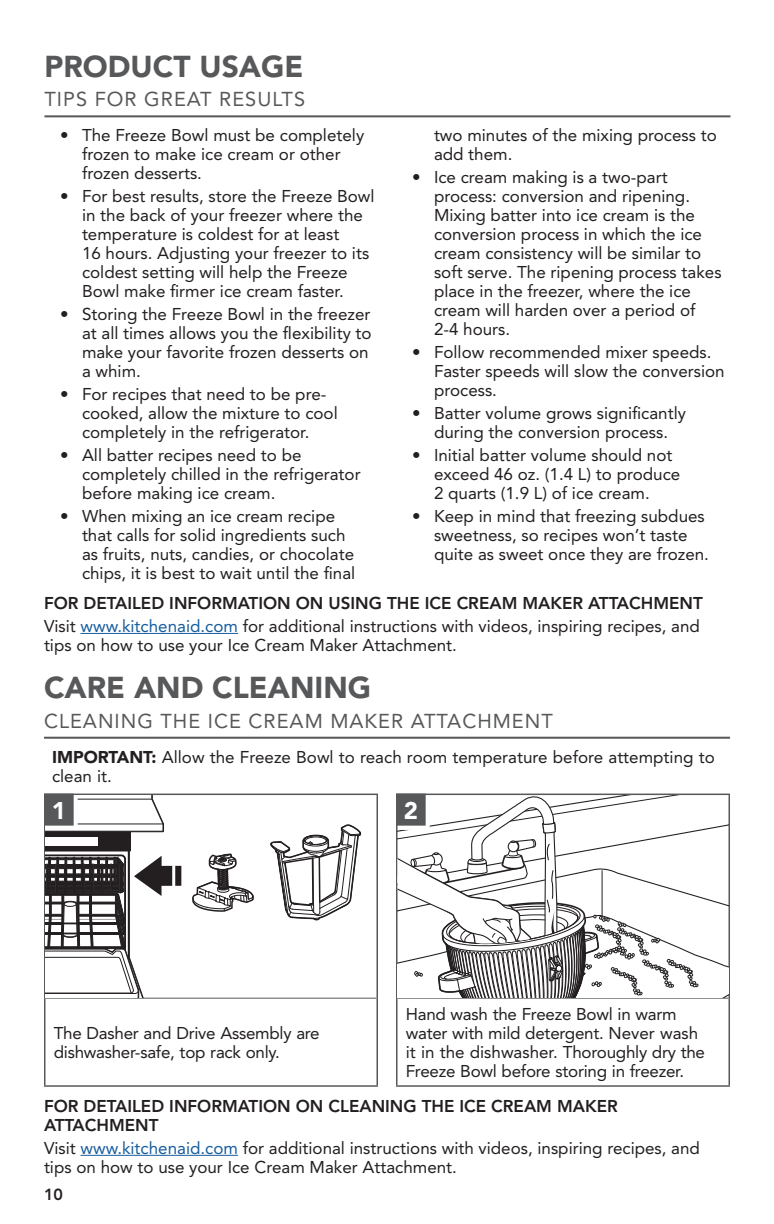
<style>
.page{position:relative;width:774px;height:1224px;background:#fff}
.page>*{position:absolute;margin:0;border:0;box-sizing:border-box;transform-origin:0 0}
.MAIN_Page_Header{font:900 30px "Avenir LT Std";color:#57585a}
.Step_Number___p{font:900 24px "Avenir LT Std";color:#fff}
.MAIN_Subhead{font:20px "Avenir LT Std";letter-spacing:.05em;color:#57585a}
.MAIN_Step_Copy{font:17px/19px "Avenir LT Std";color:#231f20}
.MAIN_Body{font:17px/19px "Avenir LT Std";color:#231f20}
.MAIN_Body-2{font:800 17px/19px "Avenir LT Std";color:#231f20}
.MAIN_NOTE_IMP_TIP{font:17px/19px "Avenir LT Std";color:#231f20}
.t1{font:800 16px "Avenir LT Std";color:#231f20}
.s1{color:#175d9e}
.s2{font-weight:900}
</style>
<div class="page">
<hr style="left:44px;top:115px;width:686px;height:2px;background:#57585a">
<hr style="left:80px;top:633px;width:158px;height:1px;background:#175d9e">
<hr style="left:44px;top:737px;width:686px;height:2px;background:#57585a">
<hr style="left:80px;top:1155px;width:158px;height:1px;background:#175d9e">
<hr style="left:44px;top:998px;width:2px;height:87px;background:#57585a">
<hr style="left:44px;top:1085px;width:334px;height:2px;background:#57585a">
<hr style="left:44px;top:794px;width:334px;height:1px;background:#57585a">
<hr style="left:44px;top:795px;width:2px;height:203px;background:#57585a">
<hr style="left:396px;top:794px;width:334px;height:1px;background:#57585a">
<hr style="left:729px;top:795px;width:1px;height:203px;background:#57585a">
<hr style="left:46px;top:998px;width:330px;height:1px;background:#57585a">
<hr style="left:398px;top:998px;width:331px;height:1px;background:#57585a">
<hr style="left:376px;top:795px;width:2px;height:203px;background:#57585a">
<hr style="left:396px;top:795px;width:2px;height:203px;background:#57585a">
<hr style="left:376px;top:998px;width:2px;height:87px;background:#57585a">
<hr style="left:396px;top:998px;width:2px;height:87px;background:#57585a">
<hr style="left:729px;top:998px;width:1px;height:87px;background:#57585a">
<hr style="left:396px;top:1085px;width:334px;height:2px;background:#57585a">
<svg style="left:46px;top:795px;width:330px;height:203px"></svg>
<svg style="left:270px;top:795px;width:92px;height:203px"></svg>
<svg style="left:191px;top:839px;width:64px;height:96px"></svg>
<svg style="left:398px;top:795px;width:331px;height:203px"></svg>
<div style="left:48px;top:798px;width:30px;height:32px;background:#fff"></div>
<div style="left:45px;top:794px;width:28px;height:31px;background:#57585a"></div>
<div style="left:44px;top:794px;width:30px;height:32px;border:2px solid #57585a"></div>
<div style="left:400px;top:798px;width:30px;height:32px;background:#fff"></div>
<div style="left:397px;top:794px;width:28px;height:31px;background:#57585a"></div>
<div style="left:396px;top:794px;width:30px;height:32px;border:2px solid #57585a"></div>
<p class="MAIN_Page_Header" style="left:44px;top:48px;width:260px">PRODUCT USAGE</p>
<p class="MAIN_Subhead" style="left:44px;top:88px;width:262px">TIPS FOR GREAT RESULTS</p>
<p class="MAIN_Step_Copy" style="left:82px;top:126px;width:284px;text-indent:-22px">• The Freeze Bowl must be completely frozen to make ice cream or other frozen desserts.</p>
<p class="MAIN_Step_Copy" style="left:82px;top:187px;width:294px;text-indent:-22px">• For best results, store the Freeze Bowl in the back of your freezer where the temperature is coldest for at least<br>16 hours. Adjusting your freezer to its coldest setting will help the Freeze Bowl make firmer ice cream faster.</p>
<p class="MAIN_Step_Copy" style="left:82px;top:305px;width:291px;text-indent:-22px">• Storing the Freeze Bowl in the freezer at all times allows you the flexibility to make your favorite frozen desserts on a whim.</p>
<p class="MAIN_Step_Copy" style="left:82px;top:385px;width:257px;text-indent:-22px">• For recipes that need to be pre&shy;cooked, allow the mixture to cool completely in the refrigerator.</p>
<p class="MAIN_Step_Copy" style="left:82px;top:446px;width:280px;text-indent:-22px">• All batter recipes need to be completely chilled in the refrigerator before making ice cream.</p>
<p class="MAIN_Step_Copy" style="left:82px;top:507px;width:275px;text-indent:-22px">• When mixing an ice cream recipe that calls for solid ingredients such as fruits, nuts, candies, or chocolate chips, it is best to wait until the final</p>
<p class="MAIN_Step_Copy" style="left:434px;top:126px;width:284px">two minutes of the mixing process to add them.</p>
<p class="MAIN_Step_Copy" style="left:434px;top:168px;width:289px;text-indent:-22px">• Ice cream making is a two-part process: conversion and ripening.<br>Mixing batter into ice cream is the conversion process in which the ice cream consistency will be similar to soft serve. The ripening process takes place in the freezer, where the ice cream will harden over a period of<br>2-4 hours.</p>
<p class="MAIN_Step_Copy" style="left:434px;top:343px;width:292px;text-indent:-22px">• Follow recommended mixer speeds.<br>Faster speeds will slow the conversion process.</p>
<p class="MAIN_Step_Copy" style="left:412px;top:404px;width:275px;text-align:center">• Batter volume grows significantly during the conversion process.</p>
<p class="MAIN_Step_Copy" style="left:434px;top:446px;width:248px;text-indent:-22px">• Initial batter volume should not exceed 46 oz. (1.4 L) to produce<br>2 quarts (1.9 L) of ice cream.</p>
<p class="MAIN_Step_Copy" style="left:434px;top:507px;width:277px;text-indent:-22px">• Keep in mind that freezing subdues sweetness, so recipes won’t taste quite as sweet once they are frozen.</p>
<p class="MAIN_Body-2" style="left:44px;top:593px;width:660px">FOR DETAILED INFORMATION ON USING THE ICE CREAM MAKER ATTACHMENT</p>
<p class="MAIN_Body" style="left:44px;top:616px;width:657px">Visit <span class="s1">www.kitchenaid.com</span> for additional instructions with videos, inspiring recipes, and tips on how to use your Ice Cream Maker Attachment.</p>
<p class="MAIN_Page_Header" style="left:44px;top:669px;width:329px">CARE AND CLEANING</p>
<p class="MAIN_Subhead" style="left:44px;top:709px;width:510px">CLEANING THE ICE CREAM MAKER ATTACHMENT</p>
<p class="MAIN_NOTE_IMP_TIP" style="left:52px;top:747px;width:664px"><span class="s2">IMPORTANT:</span> Allow the Freeze Bowl to reach room temperature before attempting to clean it.</p>
<p class="Step_Number___p" style="left:52px;top:796px;width:16px">1</p>
<p class="Step_Number___p" style="left:404px;top:796px;width:16px">2</p>
<p class="MAIN_Step_Copy" style="left:54px;top:1024px;width:268px">The Dasher and Drive Assembly are dishwasher-safe, top rack only.</p>
<p class="MAIN_Step_Copy" style="left:406px;top:1005px;width:301px">Hand wash the Freeze Bowl in warm water with mild detergent. Never wash it in the dishwasher. Thoroughly dry the Freeze Bowl before storing in freezer.</p>
<p class="MAIN_Body-2" style="left:44px;top:1096px;width:575px">FOR DETAILED INFORMATION ON CLEANING THE ICE CREAM MAKER<br>ATTACHMENT</p>
<p class="MAIN_Body" style="left:44px;top:1138px;width:657px">Visit <span class="s1">www.kitchenaid.com</span> for additional instructions with videos, inspiring recipes, and tips on how to use your Ice Cream Maker Attachment.</p>
<p class="t1" style="left:44px;top:1185px;width:20px">10</p>
</div>
